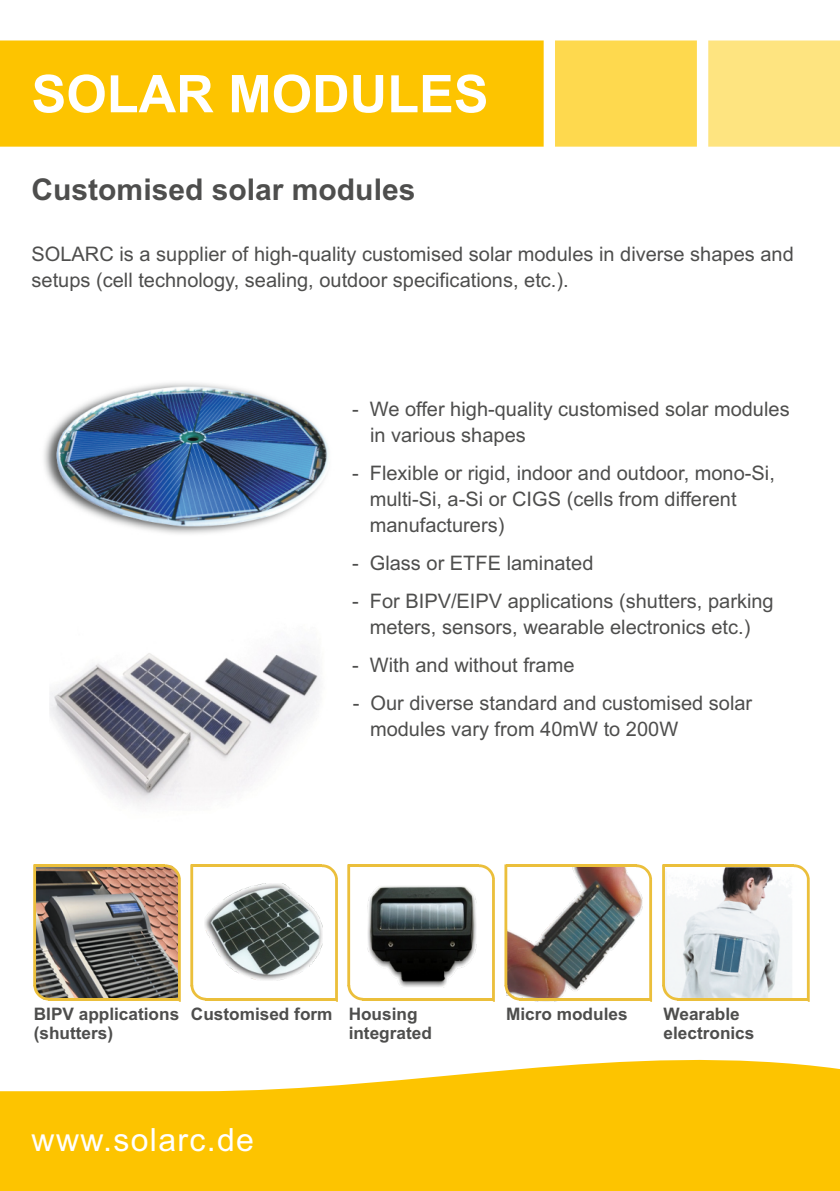
<style>
.page{position:relative;width:840px;height:1191px;background:#fff}
.page>*{position:absolute;margin:0;border:0;box-sizing:border-box;transform-origin:0 0}
.t1{font:700 52px "Arial";color:#fff}
.t2{font:32px "Arial";letter-spacing:.04em;color:#fff}
.t3{font:700 30px "Arial";color:#4e4e4d}
.t4{font:20px/26px "Arial";color:#4e4e4d}
.t5{font:700 17.2px/19.2px "Arial";color:#4e4e4d}
</style>
<div class="page">
<div style="left:0;top:40px;width:543px;height:107px;background:#fdc400"></div>
<svg style="left:0;top:1059px;width:839px;height:132px;background:#fdcc23"></svg>
<div style="left:554px;top:40px;width:142px;height:107px;background:#fed94e"></div>
<img style="left:44px;top:383px;width:285px;height:151px">
<img style="left:50px;top:645px;width:270px;height:160px">
<img style="left:367px;top:886px;width:109px;height:101px">
<hr style="left:362px;top:998px;width:130px;height:2px;background:#ebbf3b">
<hr style="left:348px;top:864px;width:130px;height:3px;background:#ebbf3b">
<svg style="left:478px;top:864px;width:16px;height:137px"></svg>
<svg style="left:347px;top:864px;width:16px;height:136px"></svg>
<img style="left:206px;top:883px;width:116px;height:97px">
<hr style="left:205px;top:998px;width:130px;height:2px;background:#ebbf3b">
<hr style="left:192px;top:864px;width:130px;height:3px;background:#ebbf3b">
<svg style="left:322px;top:864px;width:16px;height:137px"></svg>
<svg style="left:190px;top:864px;width:16px;height:136px"></svg>
<img style="left:677px;top:867px;width:115px;height:131px">
<hr style="left:676px;top:998px;width:130px;height:2px;background:#ebbf3b">
<hr style="left:663px;top:864px;width:130px;height:3px;background:#ebbf3b">
<svg style="left:793px;top:864px;width:16px;height:137px"></svg>
<svg style="left:662px;top:864px;width:15px;height:136px"></svg>
<img style="left:516px;top:867px;width:119px;height:134px">
<hr style="left:519px;top:998px;width:130px;height:2px;background:#ebbf3b">
<hr style="left:505px;top:864px;width:130px;height:3px;background:#ebbf3b">
<svg style="left:635px;top:864px;width:16px;height:137px"></svg>
<svg style="left:504px;top:864px;width:16px;height:136px"></svg>
<img style="left:49px;top:867px;width:116px;height:131px">
<hr style="left:48px;top:998px;width:130px;height:2px;background:#ebbf3b">
<hr style="left:35px;top:864px;width:130px;height:3px;background:#ebbf3b">
<svg style="left:165px;top:864px;width:16px;height:137px;background:#b68e69"></svg>
<svg style="left:33px;top:864px;width:16px;height:136px;background:#85785a"></svg>
<div style="left:708px;top:40px;width:131px;height:107px;background:#fee480"></div>
<h1 class="t1" style="left:32px;top:74px;width:458px">SOLAR MODULES</h1>
<h3 class="t3" style="left:32px;top:178px;width:385px">Customised solar modules</h3>
<p class="t4" style="left:32px;top:243px;width:763px">SOLARC is a supplier of high-quality customised solar modules in diverse shapes and setups (cell technology, sealing, outdoor specifications, etc.).</p>
<p class="t4" style="left:370px;top:397px;width:421px;text-indent:-18px">- We offer high-quality customised solar modules in various shapes</p>
<p class="t4" style="left:369px;top:461px;width:406px;text-indent:-18px">- Flexible or rigid, indoor and outdoor, mono-Si, multi-Si, a-Si or CIGS (cells from different manufacturers)</p>
<p class="t4" style="left:352px;top:551px;width:243px">- Glass or ETFE laminated</p>
<p class="t4" style="left:352px;top:589px;width:423px;text-align:center">- For BIPV/EIPV applications (shutters, parking meters, sensors, wearable electronics etc.)</p>
<p class="t4" style="left:352px;top:653px;width:224px">- With and without frame</p>
<p class="t4" style="left:370px;top:691px;width:383px;text-indent:-17px">- Our diverse standard and customised solar modules vary from 40mW to 200W</p>
<p class="t5" style="left:34px;top:1006px;width:300px">BIPV applications Customised form</p>
<p class="t5" style="left:506px;top:1006px;width:123px">Micro modules</p>
<p class="t5" style="left:34px;top:1025px;width:81px">(shutters)</p>
<p class="t5" style="left:348px;top:1006px;width:85px">Housing integrated</p>
<p class="t5" style="left:663px;top:1005px;width:92px">Wearable electronics</p>
<h2 class="t2" style="left:32px;top:1128px;width:224px">www.solarc.de</h2>
</div>
